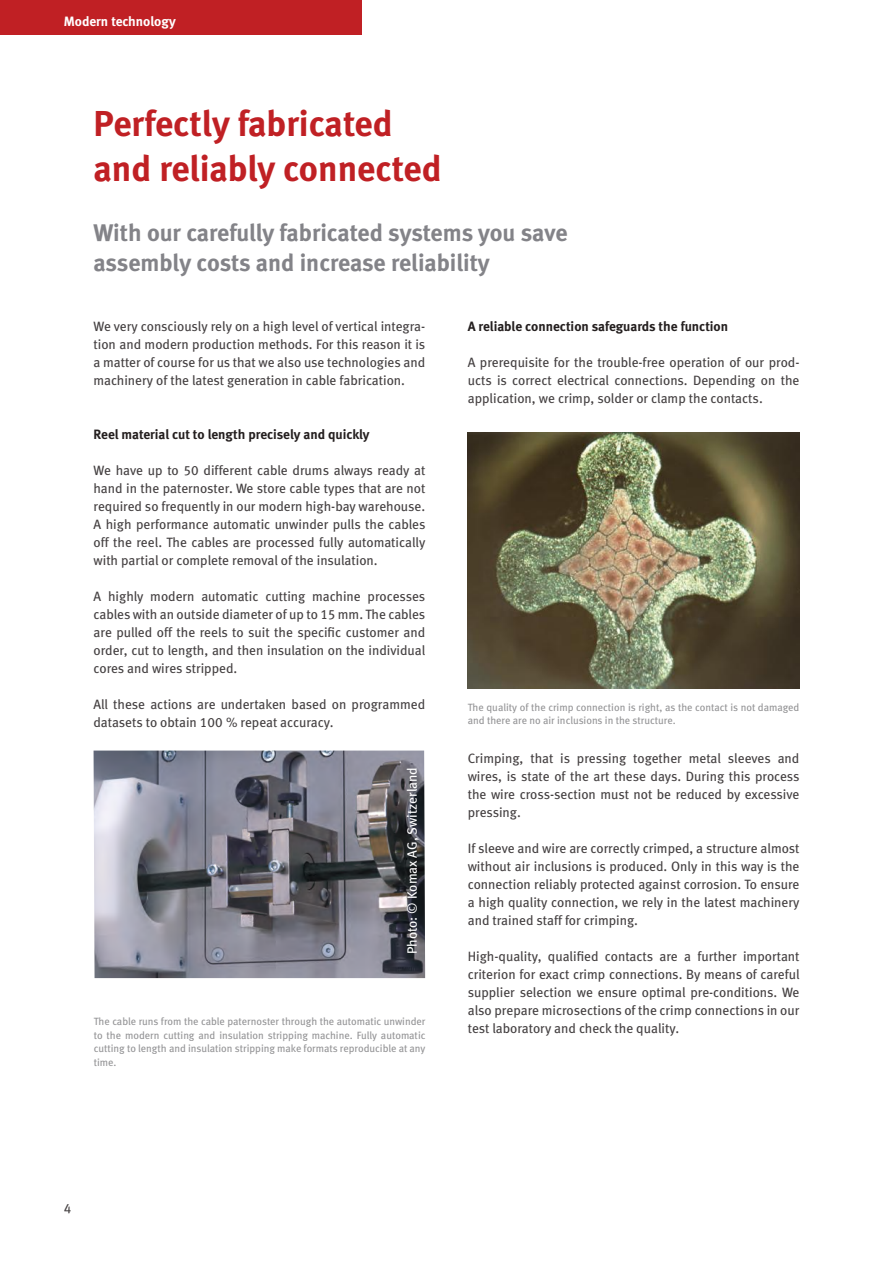
<style>
.page{position:relative;width:893px;height:1263px;background:#fff}
.page>*{position:absolute;margin:0;border:0;box-sizing:border-box;transform-origin:0 0}
.t1{font:36px/45px "Meta Bold LF";color:#c02024}
.t2{font:24px/30px "Meta Bold LF";color:#838388}
.t3{font:13.5px/18px "Meta Book LF";color:#444041;text-align:justify}
.t4{font:13.5px "Meta Bold LF";color:#241f1f}
.t5{font:13.5px "Meta Book LF";color:#fff}
.t6{font:13.5px "Meta Bold LF";color:#fff}
.t7{font:10.5px/13.5px "Meta Book LF";color:#939395;text-align:justify}
</style>
<div class="page">
<div style="left:0;top:0;width:361px;height:34px;background:#c02024"></div>
<img style="left:94px;top:750px;width:331px;height:228px">
<img style="left:468px;top:433px;width:331px;height:256px">
<p class="t6" style="left:64px;top:14px;width:113px">Modern technology</p>
<h1 class="t1" style="left:94px;top:101px;width:349px">Perfectly fabricated and reliably connected</h1>
<h2 class="t2" style="left:94px;top:217px;width:475px">With our carefully fabricated systems you save assembly costs and increase reliability</h2>
<p class="t3" style="left:94px;top:317px;width:333px">We very consciously rely on a high level of vertical integra&shy;tion and modern production methods. For this reason it is a matter of course for us that we also use technologies and machinery of the latest generation in cable fabrication.</p>
<p class="t4" style="left:94px;top:426px;width:278px">Reel material cut to length precisely and quickly</p>
<p class="t3" style="left:94px;top:461px;width:333px">We have up to 50 different cable drums always ready at hand in the paternoster. We store cable types that are not required so frequently in our modern high-bay warehouse.<br>A high performance automatic unwinder pulls the cables off the reel. The cables are processed fully automatically with partial or complete removal of the insulation.</p>
<p class="t3" style="left:94px;top:587px;width:333px">A highly modern automatic cutting machine processes cables with an outside diameter of up to 15 mm. The cables are pulled off the reels to suit the specific customer and order, cut to length, and then insulation on the individual cores and wires stripped.</p>
<p class="t3" style="left:94px;top:695px;width:333px">All these actions are undertaken based on programmed datasets to obtain 100 % repeat accuracy.</p>
<p class="t5" style="left:404px;top:954px;width:188px;rotate:-90deg">Photo: © Komax AG, Switzerland</p>
<p class="t7" style="left:94px;top:1015px;width:333px">The cable runs from the cable paternoster through the automatic unwinder to the modern cutting and insulation stripping machine. Fully automatic cutting to length and insulation stripping make formats reproducible at any time.</p>
<p class="t4" style="left:468px;top:318px;width:262px">A reliable connection safeguards the function</p>
<p class="t3" style="left:468px;top:353px;width:333px">A prerequisite for the trouble-free operation of our prod&shy;ucts is correct electrical connections. Depending on the application, we crimp, solder or clamp the contacts.</p>
<p class="t7" style="left:468px;top:700px;width:333px">The quality of the crimp connection is right, as the contact is not damaged and there are no air inclusions in the structure.</p>
<p class="t3" style="left:468px;top:749px;width:333px">Crimping, that is pressing together metal sleeves and wires, is state of the art these days. During this process the wire cross-section must not be reduced by excessive pressing.</p>
<p class="t3" style="left:468px;top:839px;width:333px">If sleeve and wire are correctly crimped, a structure almost without air inclusions is produced. Only in this way is the connection reliably protected against corrosion. To ensure a high quality connection, we rely in the latest machinery and trained staff for crimping.</p>
<p class="t3" style="left:468px;top:947px;width:333px">High-quality, qualified contacts are a further important criterion for exact crimp connections. By means of careful supplier selection we ensure optimal pre-conditions. We also prepare microsections of the crimp connections in our test laboratory and check the quality.</p>
<p class="t3" style="left:64px;top:1199px;width:9px">4</p>
</div>
